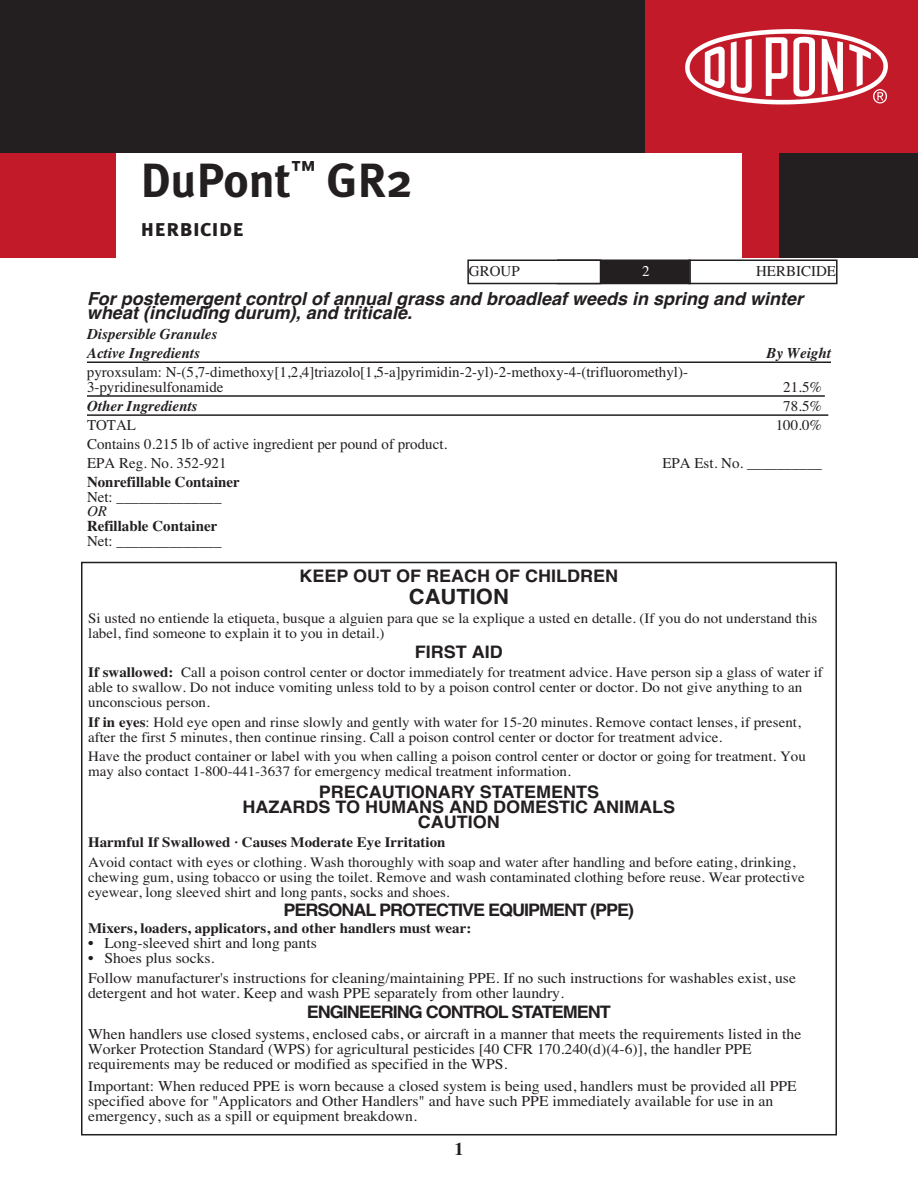
<style>
.page{position:relative;width:918px;height:1188px;background:#fff}
.page>*{position:absolute;margin:0;border:0;box-sizing:border-box;transform-origin:0 0}
.t1{font:700 48px "Meta Plus";color:#231f20}
.t2{font:24px "Meta Plus Bold Caps";color:#231f20}
.t3{font:700 21px "Helvetica";color:#231f20;scale:1.05 1}
.t4{font:italic 700 18px/15px "Helvetica";color:#231f20}
.t5{font:700 18px "Times";color:#231f20}
.t6{font:700 17.25px/15px "Helvetica";color:#231f20;text-align:center;scale:1.05 1}
.t7{font:700 17.25px "Helvetica";letter-spacing:-.055em;color:#231f20;scale:1.05 1}
.t8{font:15px/15px "Times";color:#231f20;scale:1.05 1}
.t9{font:15px/14.7px "Times";color:#231f20}
.t10{font:italic 700 15px/19.2px "Times";color:#231f20}
.t11{font:700 15px "Times";color:#231f20}
.t12{font:italic 15px "Times";color:#231f20}
.t13{font:15px "Times";color:#fff}
.t14{font:14.4px/15px "Times";color:#231f20;scale:1.05 1}
.t15{font:700 14.4px "Times";color:#231f20;scale:1.05 1}
.s1{font-weight:700}
</style>
<div class="page">
<hr style="left:87px;top:362px;width:744px;height:1px;background:#231f20">
<hr style="left:87px;top:395px;width:738px;height:2px;background:#231f20">
<hr style="left:87px;top:414px;width:741px;height:2px;background:#231f20">
<div style="left:688px;top:260px;width:150px;height:24px;border:2px solid #231f20"></div>
<div style="left:559px;top:261px;width:130px;height:22px;background:#231f20"></div>
<div style="left:557px;top:260px;width:134px;height:24px;border:2px solid #231f20"></div>
<div style="left:468px;top:260px;width:133px;height:24px;background:#fff"></div>
<div style="left:467px;top:260px;width:134px;height:24px;border:2px solid #231f20"></div>
<div style="left:0;top:153px;width:116px;height:105px;background:#c31a2a"></div>
<div style="left:742px;top:153px;width:38px;height:105px;background:#c31a2a"></div>
<div style="left:780px;top:153px;width:138px;height:105px;background:#231f20"></div>
<div style="left:0;top:0;width:645px;height:153px;background:#231f20"></div>
<div style="left:645px;top:0;width:273px;height:153px;background:#c31a2a"></div>
<img style="left:685px;top:29px;width:203px;height:76px">
<h1 class="t1" style="left:140px;top:152px;width:274px">DuPont<sup>™</sup> GR2</h1>
<h2 class="t2" style="left:140px;top:214px;width:105px">herbicide</h2>
<p class="t9" style="left:469px;top:263px;width:52px">GROUP</p>
<p class="t13" style="left:642px;top:262px;width:9px">2</p>
<p class="t9" style="left:756px;top:263px;width:81px">HERBICIDE</p>
<p class="t4" style="left:87px;top:291px;width:718px">For postemergent control of annual grass and broadleaf weeds in spring and winter wheat (including durum), and triticale.</p>
<p class="t10" style="left:87px;top:324px;width:132px">Dispersible Granules<br>Active Ingredients</p>
<p class="t10" style="left:766px;top:343px;width:66px">By Weight</p>
<p class="t9" style="left:87px;top:364px;width:603px">pyroxsulam: N-(5,7-dimethoxy[1,2,4]triazolo[1,5-a]pyrimidin-2-yl)-2-methoxy-4-(trifluoromethyl)-<br>3-pyridinesulfonamide</p>
<p class="t9" style="left:783px;top:379px;width:40px">21.5%</p>
<p class="t10" style="left:87px;top:396px;width:112px">Other Ingredients</p>
<p class="t9" style="left:783px;top:398px;width:40px">78.5%</p>
<p class="t9" style="left:87px;top:417px;width:51px">TOTAL</p>
<p class="t9" style="left:776px;top:417px;width:48px">100.0%</p>
<p class="t9" style="left:87px;top:434px;width:362px;line-height:19.2px">Contains 0.215 lb of active ingredient per pound of product.<br>EPA Reg. No. 352-921</p>
<p class="t9" style="left:662px;top:455px;width:161px">EPA Est. No. __________</p>
<p class="t11" style="left:87px;top:473px;width:154px">Nonrefillable Container</p>
<p class="t9" style="left:87px;top:489px;width:136px">Net: ______________</p>
<p class="t12" style="left:87px;top:502px;width:21px">OR</p>
<p class="t11" style="left:87px;top:517px;width:132px">Refillable Container</p>
<p class="t9" style="left:87px;top:533px;width:136px">Net: ______________</p>
<p class="t6" style="left:300px;top:568px;width:305px">KEEP OUT OF REACH OF CHILDREN</p>
<h3 class="t3" style="left:409px;top:584px;width:97px">CAUTION</h3>
<p class="t14" style="left:88px;top:611px;width:696px">Si usted no entiende la etiqueta, busque a alguien para que se la explique a usted en detalle. (If you do not understand this label, find someone to explain it to you in detail.)</p>
<p class="t6" style="left:415px;top:644px;width:85px">FIRST AID</p>
<p class="t14" style="left:88px;top:665px;width:701px"><span class="s1">If swallowed:</span> Call a poison control center or doctor immediately for treatment advice. Have person sip a glass of water if able to swallow. Do not induce vomiting unless told to by a poison control center or doctor. Do not give anything to an unconscious person.</p>
<p class="t14" style="left:88px;top:714px;width:680px"><span class="s1">If in eyes</span>: Hold eye open and rinse slowly and gently with water for 15-20 minutes. Remove contact lenses, if present, after the first 5 minutes, then continue rinsing. Call a poison control center or doctor for treatment advice.</p>
<p class="t14" style="left:88px;top:749px;width:685px">Have the product container or label with you when calling a poison control center or doctor or going for treatment. You may also contact 1-800-441-3637 for emergency medical treatment information.</p>
<p class="t6" style="left:243px;top:784px;width:414px">PRECAUTIONARY STATEMENTS<br>HAZARDS TO HUMANS AND DOMESTIC ANIMALS<br>CAUTION</p>
<p class="t15" style="left:88px;top:834px;width:342px">Harmful If Swallowed · Causes Moderate Eye Irritation</p>
<p class="t14" style="left:88px;top:854px;width:684px">Avoid contact with eyes or clothing. Wash thoroughly with soap and water after handling and before eating, drinking, chewing gum, using tobacco or using the toilet. Remove and wash contaminated clothing before reuse. Wear protective eyewear, long sleeved shirt and long pants, socks and shoes.</p>
<p class="t7" style="left:284px;top:900px;width:335px">PERSONAL PROTECTIVE EQUIPMENT (PPE)</p>
<p class="t15" style="left:88px;top:919px;width:367px">Mixers, loaders, applicators, and other handlers must wear:</p>
<p class="t8" style="left:88px;top:935px;width:219px">• Long-sleeved shirt and long pants</p>
<p class="t8" style="left:88px;top:948px;width:676px;line-height:20.2px">• Shoes plus socks.<br>Follow manufacturer's instructions for cleaning/maintaining PPE. If no such instructions for washables exist, use</p>
<p class="t8" style="left:88px;top:985px;width:455px">detergent and hot water. Keep and wash PPE separately from other laundry.</p>
<p class="t7" style="left:307px;top:1001px;width:291px">ENGINEERING CONTROL STATEMENT</p>
<p class="t8" style="left:88px;top:1027px;width:681px">When handlers use closed systems, enclosed cabs, or aircraft in a manner that meets the requirements listed in the<br>Worker Protection Standard (WPS) for agricultural pesticides [40 CFR 170.240(d)(4-6)], the handler PPE requirements may be reduced or modified as specified in the WPS.</p>
<p class="t8" style="left:88px;top:1078px;width:676px">Important: When reduced PPE is worn because a closed system is being used, handlers must be provided all PPE specified above for "Applicators and Other Handlers" and have such PPE immediately available for use in an emergency, such as a spill or equipment breakdown.</p>
<p class="t5" style="left:454px;top:1138px;width:10px">1</p>
</div>
